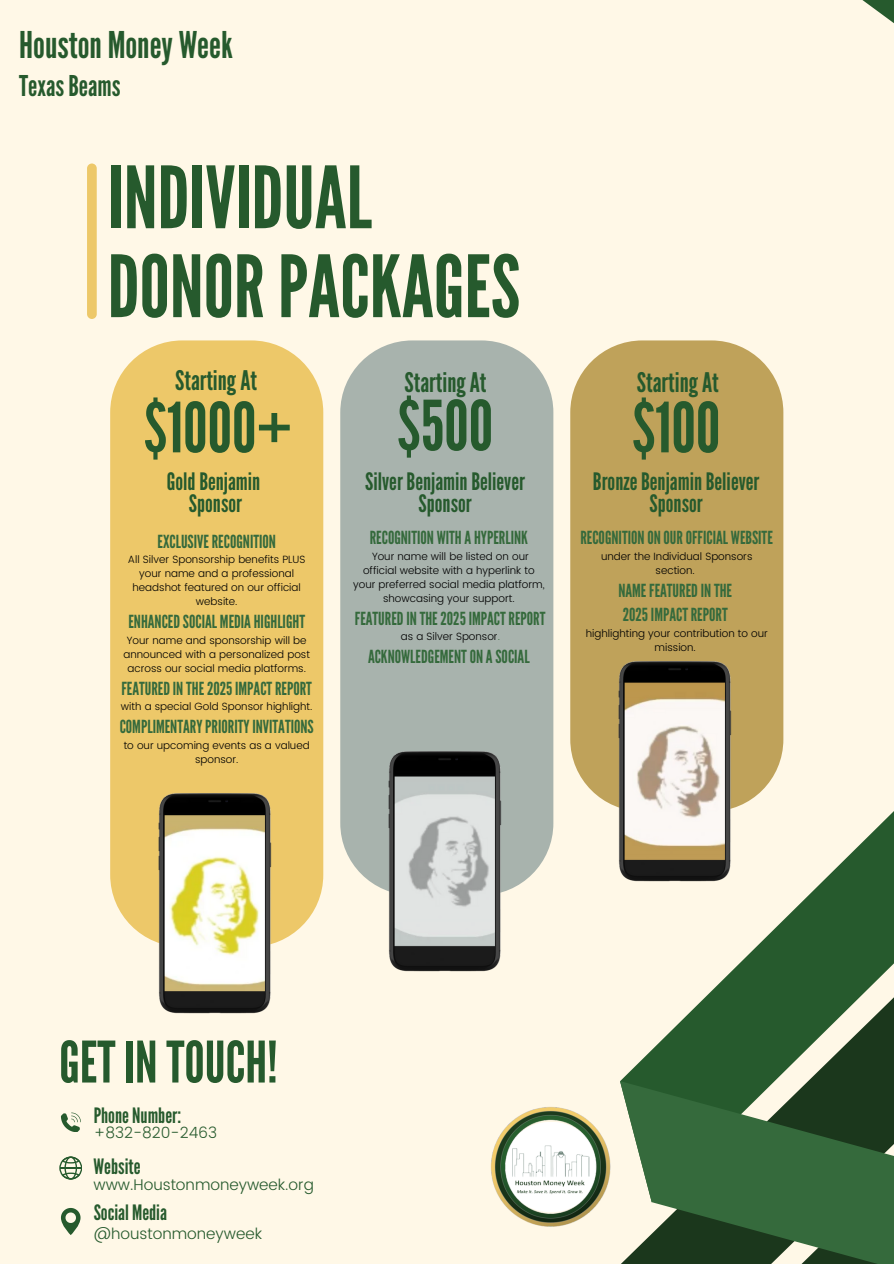
<style>
.page{position:relative;width:894px;height:1264px;background:#fff}
.page>*{position:absolute;margin:0;border:0;box-sizing:border-box;transform-origin:0 0}
.t1{font:85.5px/88.8px "League Gothic";color:#265a2d}
.t2{font:69px "League Gothic";color:#265a2d}
.t3{font:57.15px "League Gothic";color:#265a2d}
.t4{font:36.75px "League Gothic";color:#265a2d}
.t5{font:28.65px "League Gothic";color:#265a2d}
.t6{font:27px "League Gothic";color:#265a2d}
.t7{font:24px/21.3px "League Gothic";color:#265a2d;text-align:center}
.t8{font:21.15px "League Gothic";color:#265a2d}
.t9{font:18px "League Gothic";color:#356a3c}
.t10{font:300 15.45px "Poppins";color:#265a2d}
.t11{font:300 10.5px/14px "Poppins";color:#000;text-align:center}
.s1{color:#356a3c}
</style>
<div class="page">
<div style="left:0;top:0;width:893px;height:1263px;background:#fff8e7"></div>
<div style="left:110px;top:340px;width:213px;height:606px;background:#edc869;border-radius:72px"></div>
<svg style="left:862px;top:0;width:31px;height:23px"></svg>
<div style="left:570px;top:340px;width:213px;height:471px;background:#bfa25a;border-radius:72px"></div>
<svg style="left:59px;top:1156px;width:23px;height:22px"></svg>
<svg style="left:61px;top:1112px;width:20px;height:19px"></svg>
<svg style="left:61px;top:1208px;width:19px;height:26px"></svg>
<svg style="left:570px;top:742px;width:323px;height:233px"></svg>
<svg style="left:620px;top:975px;width:273px;height:288px"></svg>
<img style="left:618px;top:661px;width:113px;height:221px">
<div style="left:340px;top:340px;width:213px;height:555px;background:#a8b3ad;border-radius:72px"></div>
<img style="left:388px;top:751px;width:113px;height:220px">
<img style="left:159px;top:793px;width:112px;height:220px">
<div style="left:87px;top:163px;width:10px;height:156px;background:#edc869;border-radius:5px"></div>
<img style="left:490px;top:1107px;width:121px;height:120px">
<h6 class="t4" style="left:19px;top:24px;width:215px">Houston Money Week</h6>
<p class="t5" style="left:19px;top:69px;width:103px">TexasBeams</p>
<h2 class="t1" style="left:108px;top:155px;width:414px">INDIVIDUAL<br>DONORPACKAGES</h2>
<p class="t6" style="left:175px;top:365px;width:83px">StartingAt</p>
<p class="t6" style="left:636px;top:366px;width:83px">StartingAt</p>
<p class="t2" style="left:397px;top:386px;width:97px">$500</p>
<p class="t6" style="left:404px;top:366px;width:83px">StartingAt</p>
<p class="t2" style="left:144px;top:388px;width:150px">$1000+</p>
<h4 class="t2" style="left:632px;top:388px;width:90px">$100</h4>
<h5 class="t7" style="left:592px;top:471px;width:168px">BronzeBenjaminBeliever<br>Sponsor</h5>
<p class="t7" style="left:365px;top:471px;width:161px">SilverBenjaminBeliever<br>Sponsor</p>
<h5 class="t7" style="left:167px;top:471px;width:95px">GoldBenjamin<br>Sponsor</h5>
<p class="t9" style="left:157px;top:530px;width:120px">EXCLUSIVERECOGNITION</p>
<p class="t11" style="left:128px;top:552px;width:179px">All Silver Sponsorship benefits PLUS your name and a professional headshot featured on our official website.</p>
<p class="t9" style="left:128px;top:611px;width:178px">ENHANCEDSOCIAL MEDIAHIGHLIGHT</p>
<h5 class="t11" style="left:123px;top:633px;width:188px">Your name and sponsorship will be announced with a personalized post across our social media platforms.</h5>
<h2 class="t9" style="left:121px;top:677px;width:192px">FEATUREDINTHE2025IMPACTREPORT</h2>
<h6 class="t11" style="left:121px;top:699px;width:193px">with a special Gold Sponsor highlight.</h6>
<p class="t9" style="left:120px;top:716px;width:195px">COMPLIMENTARYPRIORITYINVITATIONS</p>
<p class="t11" style="left:124px;top:738px;width:187px">to our upcoming events as a valued sponsor.</p>
<p class="t9" style="left:369px;top:527px;width:160px">RECOGNITION WITHAHYPERLINK</p>
<p class="t11" style="left:353px;top:549px;width:193px">Your name will be listed on our official website with a hyperlink to your preferred social media platform, showcasing your support.</p>
<p class="t9" style="left:355px;top:607px;width:192px">FEATUREDINTHE2025IMPACTREPORT</p>
<h2 class="t11" style="left:401px;top:629px;width:101px">as a Silver Sponsor<span class="s1">.</span></h2>
<p class="t9" style="left:368px;top:646px;width:163px">ACKNOWLEDGEMENTONASOCIAL</p>
<p class="t9" style="left:580px;top:527px;width:194px">RECOGNITIONONOUROFFICIAL WEBSITE</p>
<p class="t11" style="left:601px;top:549px;width:153px">under the Individual Sponsors section.</p>
<p class="t9" style="left:618px;top:579px;width:115px">NAME FEATUREDINTHE</p>
<p class="t9" style="left:622px;top:604px;width:106px">2025IMPACTREPORT</p>
<h3 class="t11" style="left:585px;top:626px;width:183px">highlighting your contribution to our mission.</h3>
<p class="t3" style="left:59px;top:1029px;width:220px">GETINTOUCH!</p>
<h5 class="t8" style="left:94px;top:1103px;width:89px">PhoneNumber:</h5>
<h6 class="t10" style="left:94px;top:1123px;width:125px">+832-820-2463</h6>
<h1 class="t8" style="left:93px;top:1154px;width:48px">Website</h1>
<p class="t10" style="left:93px;top:1175px;width:222px">www.Houstonmoneyweek.org</p>
<p class="t8" style="left:94px;top:1200px;width:75px">Social Media</p>
<p class="t10" style="left:94px;top:1224px;width:170px">@houstonmoneyweek</p>
</div>
